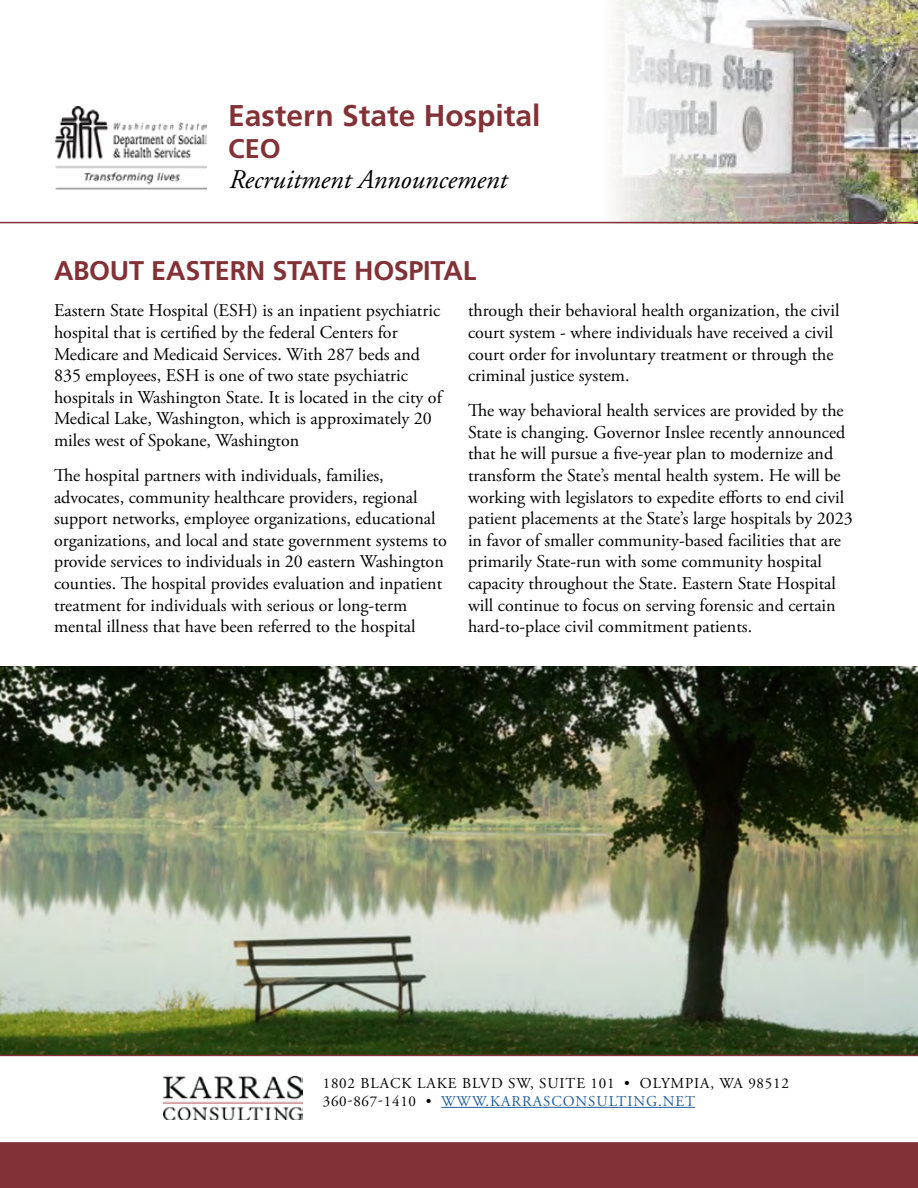
<style>
.page{position:relative;width:918px;height:1188px;background:#fff}
.page>*{position:absolute;margin:0;border:0;box-sizing:border-box;transform-origin:0 0}
.t1{font:700 30px "Frutiger";color:#823136}
.t2{font:700 27px "Frutiger";letter-spacing:-.01em;color:#823136}
.t3{font:italic 27px "Adobe Garamond";color:#000}
.t4{font:18px/21.6px "Adobe Garamond Pro";color:#000}
.t5{font:15px/18px "Adobe Garamond Pro";letter-spacing:.065em;color:#000}
.s1{color:#215e9e}
</style>
<div class="page">
<img style="left:163px;top:1077px;width:139px;height:42px">
<hr style="left:441px;top:1107px;width:254px;height:1px;background:#215e9e">
<img style="left:0;top:666px;width:918px;height:389px">
<img style="left:600px;top:0;width:318px;height:222px">
<div style="left:0;top:1144px;width:918px;height:44px;background:#823136"></div>
<hr style="left:0;top:222px;width:918px;height:1px;background:#823136">
<hr style="left:0;top:1055px;width:918px;height:1px;background:#823136">
<hr style="left:0;top:1142px;width:918px;height:2px;background:#823136">
<img style="left:55px;top:106px;width:152px;height:84px">
<h1 class="t1" style="left:228px;top:98px;width:314px">Eastern State Hospital</h1>
<h2 class="t2" style="left:228px;top:133px;width:54px">CEO</h2>
<h2 class="t3" style="left:228px;top:165px;width:279px">Recruitment Announcement</h2>
<h2 class="t2" style="left:54px;top:255px;width:424px">ABOUT EASTERN STATE HOSPITAL</h2>
<p class="t4" style="left:54px;top:301px;width:389px">Eastern State Hospital (ESH) is an inpatient psychiatric hospital that is certified by the federal Centers for Medicare and Medicaid Services. With 287 beds and 835 employees, ESH is one of two state psychiatric hospitals in Washington State. It is located in the city of Medical Lake, Washington, which is approximately 20 miles west of Spokane, Washington</p>
<p class="t4" style="left:54px;top:465px;width:394px">The hospital partners with individuals, families, advocates, community healthcare providers, regional support networks, employee organizations, educational organizations, and local and state government systems to provide services to individuals in 20 eastern Washington counties. The hospital provides evaluation and inpatient treatment for individuals with serious or long-term mental illness that have been referred to the hospital</p>
<p class="t4" style="left:468px;top:301px;width:373px">through their behavioral health organization, the civil court system - where individuals have received a civil court order for involuntary treatment or through the criminal justice system.</p>
<p class="t4" style="left:468px;top:400px;width:386px">The way behavioral health services are provided by the State is changing. Governor Inslee recently announced that he will pursue a five-year plan to modernize and transform the State’s mental health system. He will be working with legislators to expedite efforts to end civil patient placements at the State’s large hospitals by 2023 in favor of smaller community-based facilities that are primarily State-run with some community hospital capacity throughout the State. Eastern State Hospital will continue to focus on serving forensic and certain hard-to-place civil commitment patients.</p>
<p class="t5" style="left:323px;top:1075px;width:468px">1802 BLACK LAKE BLVD SW, SUITE 101 • OLYMPIA, WA 98512<br>360-867-1410 • <span class="s1">WWW.KARRASCONSULTING.NET</span></p>
</div>
